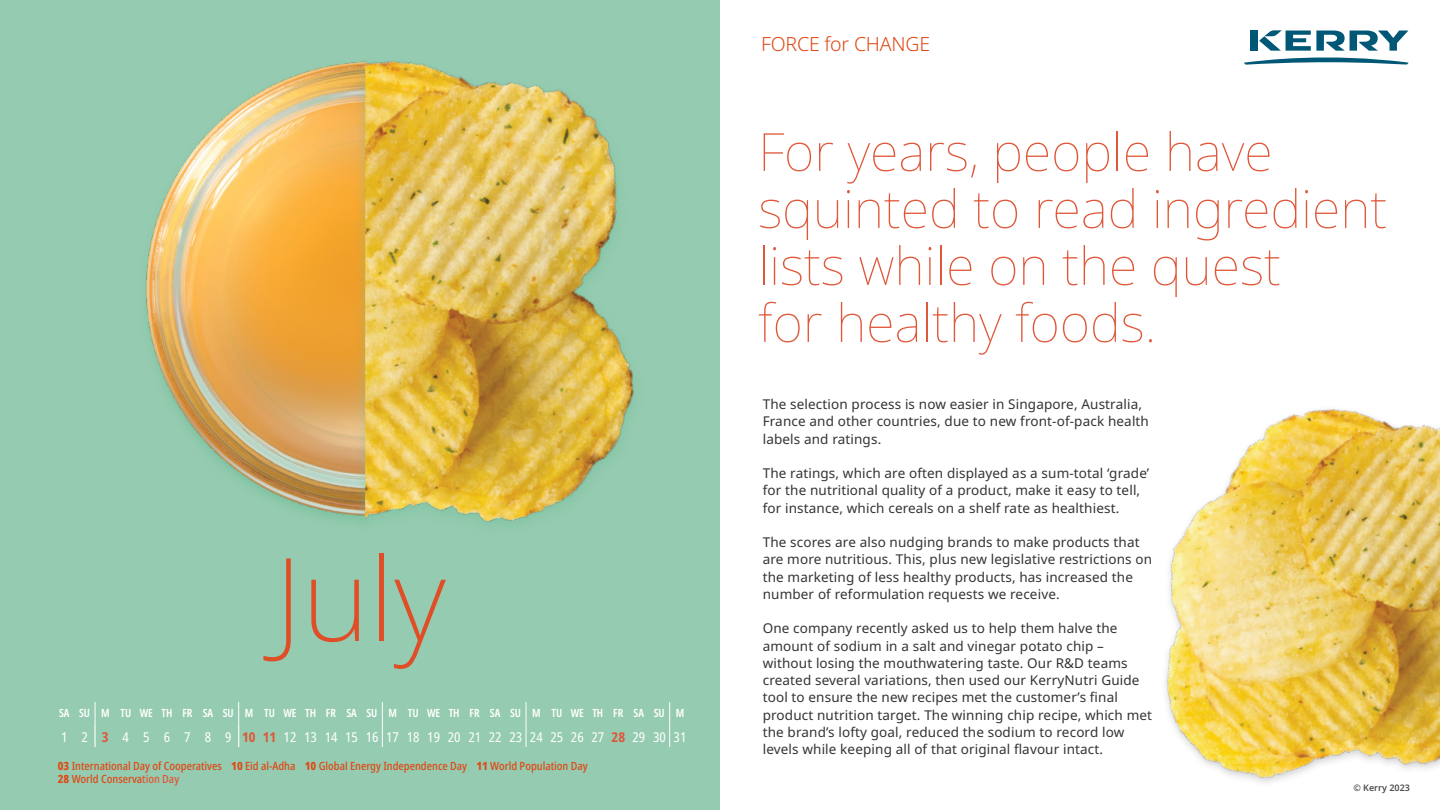
<style>
.page{position:relative;width:1440px;height:810px;background:#fff}
.page>*{position:absolute;margin:0;border:0;box-sizing:border-box;transform-origin:0 0}
.t1{font:200 115.5px "Noto Sans";color:#df4e27}
.t2{font:100 52.5px/57px "Noto Sans";color:#e05638}
.t3{font:300 19.5px "Noto Sans";letter-spacing:-.01em;color:#df4814}
.t4{font:condensed 13.58px "Noto Sans";color:#fff}
.t5{font:13.5px/17.2px "Noto Sans";letter-spacing:.01em;color:#333}
.t6{font:500 condensed 11.32px/13.6px "Noto Sans";color:#df4814}
.t7{font:600 extra-condensed 11.32px "Noto Sans";color:#fff}
.t8{font:600 9px "Noto Sans";color:#4d4d4d}
.s1{font-weight:700;color:#e05638}
.s2{font-weight:800}
.s3{color:#e05638}
</style>
<div class="page">
<div style="left:0;top:0;width:720px;height:810px;background:#95cbb0"></div>
<svg style="left:95px;top:702px;width:1px;height:23px"></svg>
<hr style="left:94px;top:725px;width:2px;height:22px;background:#fff">
<svg style="left:238px;top:702px;width:1px;height:45px"></svg>
<svg style="left:382px;top:702px;width:1px;height:45px"></svg>
<svg style="left:526px;top:702px;width:1px;height:45px"></svg>
<svg style="left:669px;top:702px;width:1px;height:45px"></svg>
<img style="left:145px;top:62px;width:210px;height:459px">
<div style="left:355px;top:56px;width:289px;height:480px;background:#72bf9b;opacity:.46"></div>
<img style="left:365px;top:56px;width:279px;height:480px">
<img style="left:1165px;top:409px;width:275px;height:374px">
<svg style="left:1244px;top:30px;width:165px;height:35px"></svg>
<div style="left:1251px;top:31px;width:7px;height:20px;background:#005776"></div>
<h1 class="t1" style="left:274px;top:517px;width:173px">July</h1>
<p class="t7" style="left:59px;top:705px;width:627px">SASU M TUWETH FR SASU M TUWETH FR SASU M TUWETH FR SASU M TUWETH FR SASU M</p>
<p class="t4" style="left:61px;top:728px;width:627px">1 2 <span class="s1">3</span> 4 5 6 7 8 9 <span class="s1">1011</span>12131415161718192021222324252627<span class="s1">28</span>293031</p>
<p class="t6" style="left:58px;top:759px;width:531px"><span class="s2">03</span> International Day of Cooperatives <span class="s2">10</span> Eid al-Adha <span class="s2">10</span> Global Energy Independence Day <span class="s2">11</span> World Population Day<br><span class="s2">28</span> World Conserva<span class="s3">tion Day</span></p>
<h3 class="t3" style="left:761px;top:30px;width:171px">FORCE for CHANGE</h3>
<h2 class="t2" style="left:758px;top:124px;width:630px">For years, people have squinted to read ingredient lists while on the quest<br>for healthy foods.</h2>
<p class="t5" style="left:763px;top:396px;width:388px">The selection process is now easier in Singapore, Australia,<br>France and other countries, due to new front-of-pack health labels and ratings.</p>
<p class="t5" style="left:763px;top:465px;width:388px">The ratings, which are often displayed as a sum-total ‘grade’ for the nutritional quality of a product, make it easy to tell, for instance, which cereals on a shelf rate as healthiest.</p>
<p class="t5" style="left:763px;top:534px;width:391px">The scores are also nudging brands to make products that are more nutritious. This, plus new legislative restrictions on the marketing of less healthy products, has increased the number of reformulation requests we receive.</p>
<p class="t5" style="left:763px;top:620px;width:391px">One company recently asked us to help them halve the amount of sodium in a salt and vinegar potato chip – without losing the mouthwatering taste. Our R&amp;D teams created several variations, then used our KerryNutri Guide tool to ensure the new recipes met the customer’s final product nutrition target. The winning chip recipe, which met the brand’s lofty goal, reduced the sodium to record low levels while keeping all of that original flavour intact.</p>
<p class="t8" style="left:1353px;top:782px;width:58px">© Kerry 2023</p>
</div>
